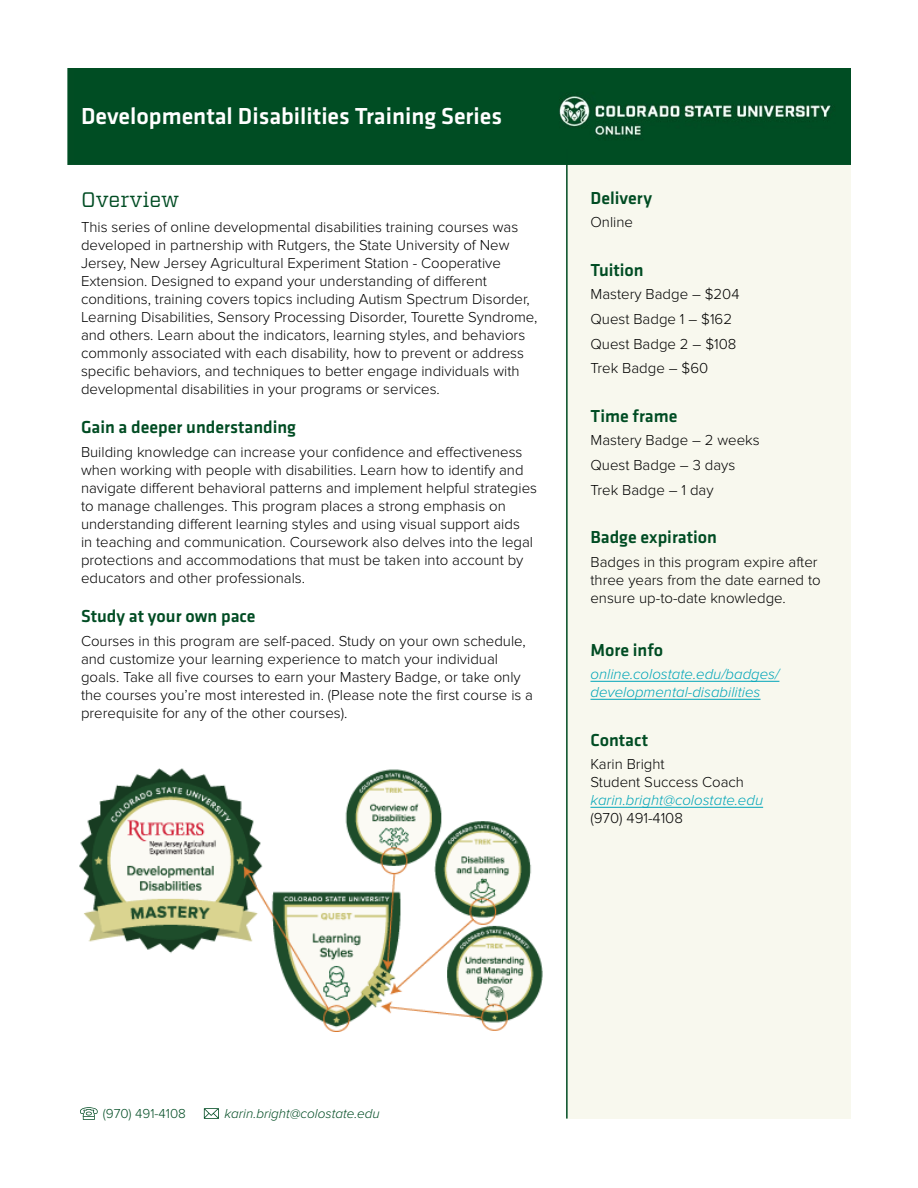
<style>
.page{position:relative;width:918px;height:1188px;background:#fff}
.page>*{position:absolute;margin:0;border:0;box-sizing:border-box;transform-origin:0 0}
.t1{font:500 24px "Klavika Basic";color:#fff}
.t2{font:21px "Vitesse";color:#004c23}
.t3{font:500 18px "Klavika Basic";color:#004c23}
.t4{font:300 15px/18px "Proxima Nova";color:#000}
.t5{font:italic 300 15px/18px "Proxima Nova";color:#00a5b8}
.t6{font:italic 300 13.5px "Proxima Nova";color:#004c23}
.t7{font:300 13.5px "Proxima Nova";color:#004c23}
</style>
<div class="page">
<div style="left:68px;top:68px;width:783px;height:96px;background:#004d23"></div>
<div style="left:566px;top:165px;width:284px;height:954px;background:#f8f8ee"></div>
<hr style="left:566px;top:150px;width:2px;height:969px;background:#004c23">
<hr style="left:590px;top:681px;width:189px;height:1px;background:#00a5b8">
<hr style="left:590px;top:699px;width:171px;height:1px;background:#00a5b8">
<hr style="left:590px;top:807px;width:173px;height:1px;background:#00a5b8">
<svg style="left:80px;top:1107px;width:18px;height:13px"></svg>
<svg style="left:204px;top:1108px;width:15px;height:11px"></svg>
<img style="left:79px;top:768px;width:464px;height:263px">
<h1 class="t1" style="left:81px;top:100px;width:423px">Developmental Disabilities Training Series</h1>
<h2 class="t2" style="left:81px;top:185px;width:100px">Overview</h2>
<p class="t4" style="left:81px;top:218px;width:458px">This series of online developmental disabilities training courses was developed in partnership with Rutgers, the State University of New Jersey, New Jersey Agricultural Experiment Station - Cooperative Extension. Designed to expand your understanding of different conditions, training covers topics including Autism Spectrum Disorder, Learning Disabilities, Sensory Processing Disorder, Tourette Syndrome, and others. Learn about the indicators, learning styles, and behaviors commonly associated with each disability, how to prevent or address specific behaviors, and techniques to better engage individuals with developmental disabilities in your programs or services.</p>
<p class="t3" style="left:81px;top:415px;width:217px">Gain a deeper understanding</p>
<p class="t4" style="left:81px;top:443px;width:458px">Building knowledge can increase your confidence and effectiveness when working with people with disabilities. Learn how to identify and navigate different behavioral patterns and implement helpful strategies to manage challenges. This program places a strong emphasis on understanding different learning styles and using visual support aids<br>in teaching and communication. Coursework also delves into the legal protections and accommodations that must be taken into account by educators and other professionals.</p>
<p class="t3" style="left:81px;top:604px;width:176px">Study at your own pace</p>
<p class="t4" style="left:81px;top:632px;width:454px">Courses in this program are self-paced. Study on your own schedule, and customize your learning experience to match your individual goals. Take all five courses to earn your Mastery Badge, or take only the courses you’re most interested in. (Please note the first course is a prerequisite for any of the other courses).</p>
<p class="t3" style="left:590px;top:186px;width:63px">Delivery</p>
<p class="t4" style="left:590px;top:213px;width:44px">Online</p>
<p class="t3" style="left:590px;top:258px;width:55px">Tuition</p>
<p class="t4" style="left:590px;top:282px;width:151px;line-height:24.8px">Mastery Badge – $204<br>Quest Badge 1 – $162<br>Quest Badge 2 – $108<br>Trek Badge – $60</p>
<p class="t3" style="left:590px;top:404px;width:88px">Time frame</p>
<p class="t4" style="left:590px;top:428px;width:171px;line-height:24.8px">Mastery Badge – 2 weeks<br>Quest Badge – 3 days<br>Trek Badge – 1 day</p>
<p class="t3" style="left:590px;top:525px;width:128px">Badge expiration</p>
<p class="t4" style="left:590px;top:553px;width:232px">Badges in this program expire after three years from the date earned to ensure up-to-date knowledge.</p>
<p class="t3" style="left:590px;top:638px;width:74px">More info</p>
<p class="t5" style="left:590px;top:666px;width:190px">online.colostate.edu/badges/ developmental-disabilities</p>
<p class="t3" style="left:590px;top:728px;width:59px">Contact</p>
<p class="t4" style="left:590px;top:755px;width:155px">Karin Bright<br>Student Success Coach</p>
<p class="t5" style="left:590px;top:792px;width:174px">karin.bright@colostate.edu</p>
<p class="t4" style="left:590px;top:809px;width:94px">(970) 491-4108</p>
<p class="t7" style="left:103px;top:1106px;width:85px">(970) 491-4108</p>
<p class="t6" style="left:224px;top:1106px;width:157px">karin.bright@colostate.edu</p>
</div>
